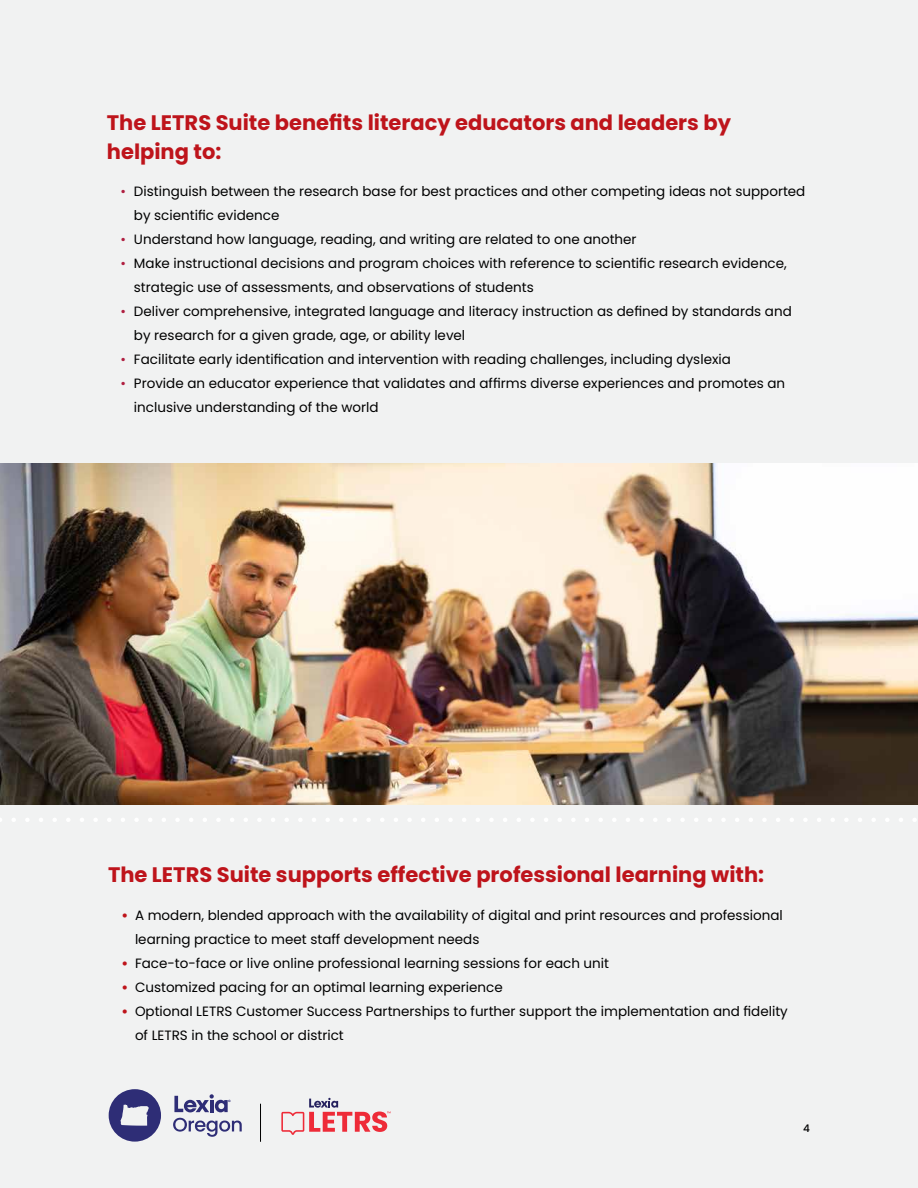
<style>
.page{position:relative;width:918px;height:1188px;background:#f1f2f2}
.page>*{position:absolute;margin:0;border:0;box-sizing:border-box;transform-origin:0 0}
.Main_head{font:700 21px/28.5px "Poppins";color:#be141b}
.Bulleted_list{font:13.5px/24px "Poppins";color:#000}
.Bulleted_list_first{font:13.5px/24px "Poppins";color:#000}
.t1{font:500 10.5px "Poppins";color:#000}
.s1{color:#af1e40}
.s2{font-weight:700;color:#be141b}
</style>
<div class="page">
<img style="left:0;top:463px;width:918px;height:342px">
<svg style="left:0;top:818px;width:917px;height:4px"></svg>
<svg style="left:281px;top:1098px;width:110px;height:37px"></svg>
<hr style="left:260px;top:1104px;width:1px;height:38px;background:#000">
<svg style="left:173px;top:1094px;width:69px;height:43px"></svg>
<svg style="left:109px;top:1089px;width:52px;height:53px"></svg>
<p class="Main_head" style="left:107px;top:109px;width:626px">The LETRS Suite benefits literacy educators and leaders by helping to:</p>
<p class="Bulleted_list_first" style="left:134px;top:179px;width:673px;text-indent:-14px"><span class="s1">•</span> Distinguish between the research base for best practices and other competing ideas not supported by scientific evidence</p>
<p class="Bulleted_list" style="left:120px;top:227px;width:518px"><span class="s1">•</span> Understand how language, reading, and writing are related to one another</p>
<p class="Bulleted_list" style="left:134px;top:251px;width:654px;text-indent:-14px"><span class="s1">•</span> Make instructional decisions and program choices with reference to scientific research evidence, strategic use of assessments, and observations of students</p>
<p class="Bulleted_list" style="left:134px;top:299px;width:659px;text-indent:-14px"><span class="s1">•</span> Deliver comprehensive, integrated language and literacy instruction as defined by standards and by research for a given grade, age, or ability level</p>
<p class="Bulleted_list" style="left:120px;top:347px;width:612px"><span class="s1">•</span> Facilitate early identification and intervention with reading challenges, including dyslexia</p>
<p class="Bulleted_list" style="left:134px;top:371px;width:653px;text-indent:-14px"><span class="s1">•</span> Provide an educator experience that validates and affirms diverse experiences and promotes an inclusive understanding of the world</p>
<p class="Main_head" style="left:108px;top:861px;width:658px">The LETRS Suite supports effective professional learning with:</p>
<p class="Bulleted_list" style="left:135px;top:903px;width:649px;text-indent:-14px"><span class="s2">•</span> A modern, blended approach with the availability of digital and print resources and professional learning practice to meet staff development needs</p>
<p class="Bulleted_list" style="left:122px;top:951px;width:489px"><span class="s2">•</span> Face-to-face or live online professional learning sessions for each unit</p>
<p class="Bulleted_list" style="left:122px;top:975px;width:383px"><span class="s2">•</span> Customized pacing for an optimal learning experience</p>
<p class="Bulleted_list" style="left:135px;top:999px;width:654px;text-indent:-14px"><span class="s2">•</span> Optional LETRS Customer Success Partnerships to further support the implementation and fidelity of LETRS in the school or district</p>
<p class="t1" style="left:803px;top:1123px;width:8px">4</p>
</div>
